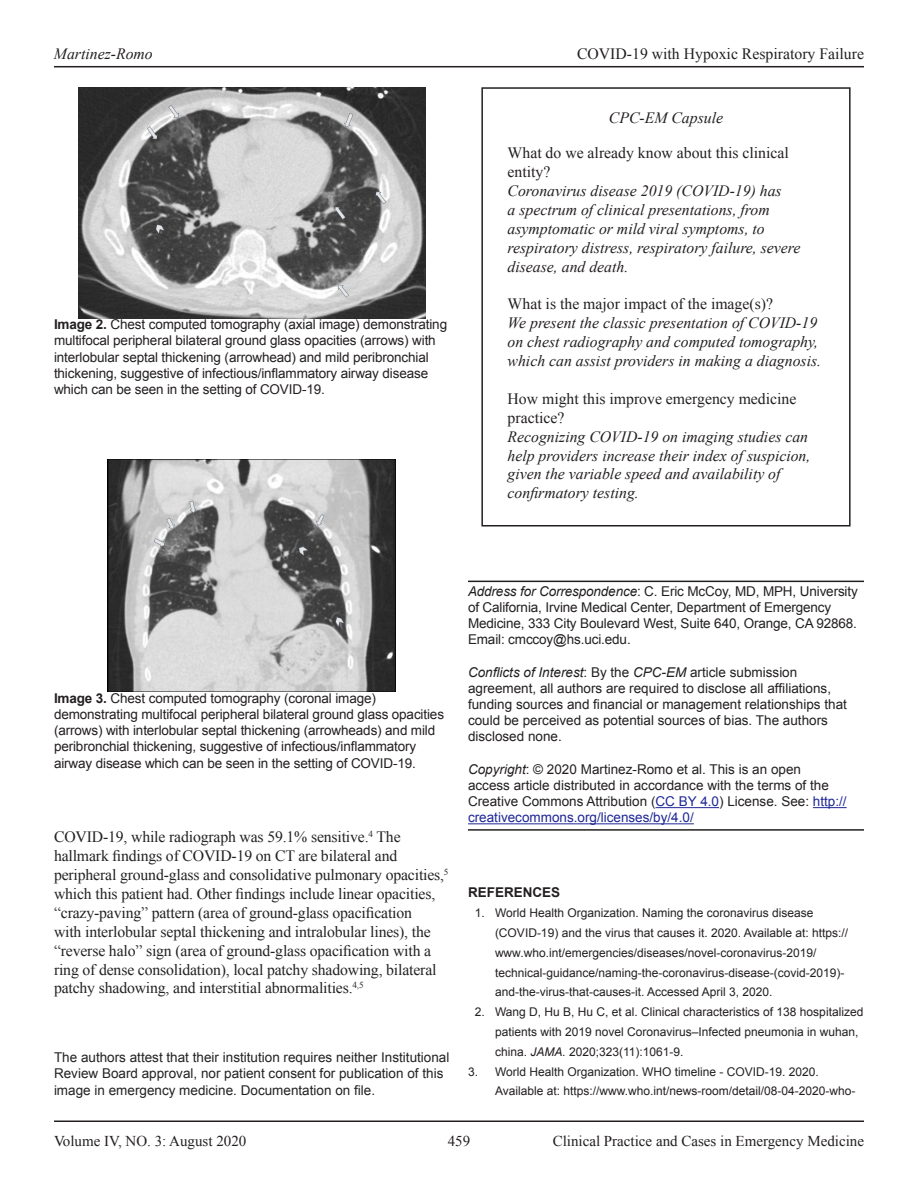
<style>
.page{position:relative;width:918px;height:1188px;background:#fff}
.page>*{position:absolute;margin:0;border:0;box-sizing:border-box;transform-origin:0 0}
.t1{font:15.75px/18.9px "Times New Roman";letter-spacing:-.01em;color:#222}
.Capsule_Summary_answ{font:italic 15.75px/18.9px "Times New Roman";color:#231f20}
.Capsule_Summary_answ-2{font:15.75px/18.9px "Times New Roman";color:#231f20}
.Body_Text__15{font:italic 15.75px "Times New Roman";color:#231f20}
.t2{font:15px "Times New Roman";color:#231f20}
.t3{font:13.5px/16.2px "Arial";letter-spacing:-.01em;color:#231f20}
.t4{font:13.5px/16.2px "Arial";color:#222}
.t5{font:700 13.5px "Arial";color:#231f20}
.t6{font:12px/19.8px "Arial";color:#231f20}
.s1{font-weight:700}
.s2{font-style:italic}
.s3{color:#1f2796}
</style>
<div class="page">
<hr style="left:54px;top:1120px;width:810px;height:2px;background:#231f20">
<hr style="left:54px;top:66px;width:810px;height:1px;background:#231f20">
<div style="left:481px;top:87px;width:370px;height:439px;border:2px solid #231f20"></div>
<img style="left:108px;top:460px;width:287px;height:232px">
<hr style="left:468px;top:581px;width:396px;height:1px;background:#231f20">
<hr style="left:656px;top:807px;width:63px;height:1px;background:#1f2796">
<hr style="left:813px;top:807px;width:34px;height:1px;background:#1f2796">
<hr style="left:468px;top:829px;width:396px;height:2px;background:#231f20">
<hr style="left:468px;top:823px;width:226px;height:1px;background:#1f2796">
<img style="left:79px;top:88px;width:346px;height:230px">
<p class="Capsule_Summary_answ" style="left:54px;top:44px;width:100px">Martinez-Romo</p>
<p class="Capsule_Summary_answ-2" style="left:577px;top:44px;width:288px">COVID-19 with Hypoxic Respiratory Failure</p>
<p class="t3" style="left:54px;top:316px;width:395px"><span class="s1">Image 2.</span> Chest computed tomography (axial image) demonstrating multifocal peripheral bilateral ground glass opacities (arrows) with interlobular septal thickening (arrowhead) and mild peribronchial thickening, suggestive of infectious/inflammatory airway disease which can be seen in the setting of COVID-19.</p>
<p class="Body_Text__15" style="left:609px;top:107px;width:116px">CPC-EM Capsule</p>
<p class="Capsule_Summary_answ-2" style="left:508px;top:143px;width:283px">What do we already know about this clinical entity?</p>
<p class="Capsule_Summary_answ" style="left:508px;top:181px;width:294px">Coronavirus disease 2019 (COVID-19) has<br>a spectrum of clinical presentations, from asymptomatic or mild viral symptoms, to respiratory distress, respiratory failure, severe disease, and death.</p>
<p class="Capsule_Summary_answ-2" style="left:508px;top:294px;width:267px">What is the major impact of the image(s)?</p>
<p class="Capsule_Summary_answ" style="left:508px;top:313px;width:315px">We present the classic presentation of COVID-19 on chest radiography and computed tomography, which can assist providers in making a diagnosis.</p>
<p class="Capsule_Summary_answ-2" style="left:508px;top:389px;width:290px">How might this improve emergency medicine practice?</p>
<p class="Capsule_Summary_answ" style="left:508px;top:427px;width:304px">Recognizing COVID-19 on imaging studies can help providers increase their index of suspicion, given the variable speed and availability of confirmatory testing.</p>
<p class="t3" style="left:54px;top:690px;width:392px"><span class="s1">Image 3.</span> Chest computed tomography (coronal image) demonstrating multifocal peripheral bilateral ground glass opacities (arrows) with interlobular septal thickening (arrowheads) and mild peribronchial thickening, suggestive of infectious/inflammatory airway disease which can be seen in the setting of COVID-19.</p>
<p class="t1" style="left:54px;top:827px;width:396px">COVID-19, while radiograph was 59.1% sensitive.<sup>4</sup> The hallmark findings of COVID-19 on CT are bilateral and peripheral ground-glass and consolidative pulmonary opacities,<sup>5 </sup>which this patient had. Other findings include linear opacities, “crazy-paving” pattern (area of ground-glass opacification<br>with interlobular septal thickening and intralobular lines), the “reverse halo” sign (area of ground-glass opacification with a ring of dense consolidation), local patchy shadowing, bilateral patchy shadowing, and interstitial abnormalities.<sup>4,5</sup></p>
<p class="t4" style="left:54px;top:1049px;width:397px">The authors attest that their institution requires neither Institutional<br>Review Board approval, nor patient consent for publication of this image in emergency medicine. Documentation on file.</p>
<p class="t3" style="left:468px;top:583px;width:391px"><span class="s2">Address for Correspondence</span>: C. Eric McCoy, MD, MPH, University of California, Irvine Medical Center, Department of Emergency Medicine, 333 City Boulevard West, Suite 640, Orange, CA 92868.<br>Email: cmccoy@hs.uci.edu.</p>
<p class="t3" style="left:468px;top:664px;width:380px"><span class="s2">Conflicts of Interest</span>: By the <span class="s2">CPC-EM</span> article submission agreement, all authors are required to disclose all affiliations, funding sources and financial or management relationships that could be perceived as potential sources of bias. The authors disclosed none.</p>
<p class="t3" style="left:468px;top:761px;width:380px"><span class="s2">Copyright</span>: © 2020 Martinez-Romo et al. This is an open<br>access article distributed in accordance with the terms of the Creative Commons Attribution (<span class="s3">CC BY 4.0</span>) License. See: <span class="s3">http:// creativecommons.org/licenses/by/4.0/</span></p>
<p class="t5" style="left:468px;top:884px;width:94px">REFERENCES</p>
<p class="t6" style="left:495px;top:903px;width:355px;text-indent:-20px">1. World Health Organization. Naming the coronavirus disease (COVID-19) and the virus that causes it. 2020. Available at: https:// www.who.int/emergencies/diseases/novel-coronavirus-2019/ technical-guidance/naming-the-coronavirus-disease-(covid-2019)- and-the-virus-that-causes-it. Accessed April 3, 2020.</p>
<p class="t6" style="left:495px;top:1002px;width:370px;text-indent:-20px">2. Wang D, Hu B, Hu C, et al. Clinical characteristics of 138 hospitalized patients with 2019 novel Coronavirus–Infected pneumonia in wuhan, china. <span class="s2">JAMA.</span> 2020;323(11):1061-9.</p>
<p class="t6" style="left:495px;top:1062px;width:362px;text-indent:-27px">3. World Health Organization. WHO timeline - COVID-19. 2020.<br>Available at: https://www.who.int/news-room/detail/08-04-2020-who-</p>
<p class="t2" style="left:54px;top:1131px;width:194px">Volume IV, NO. 3: August 2020</p>
<p class="t2" style="left:448px;top:1131px;width:24px">459</p>
<p class="t2" style="left:553px;top:1131px;width:313px">Clinical Practice and Cases in Emergency Medicine</p>
</div>
